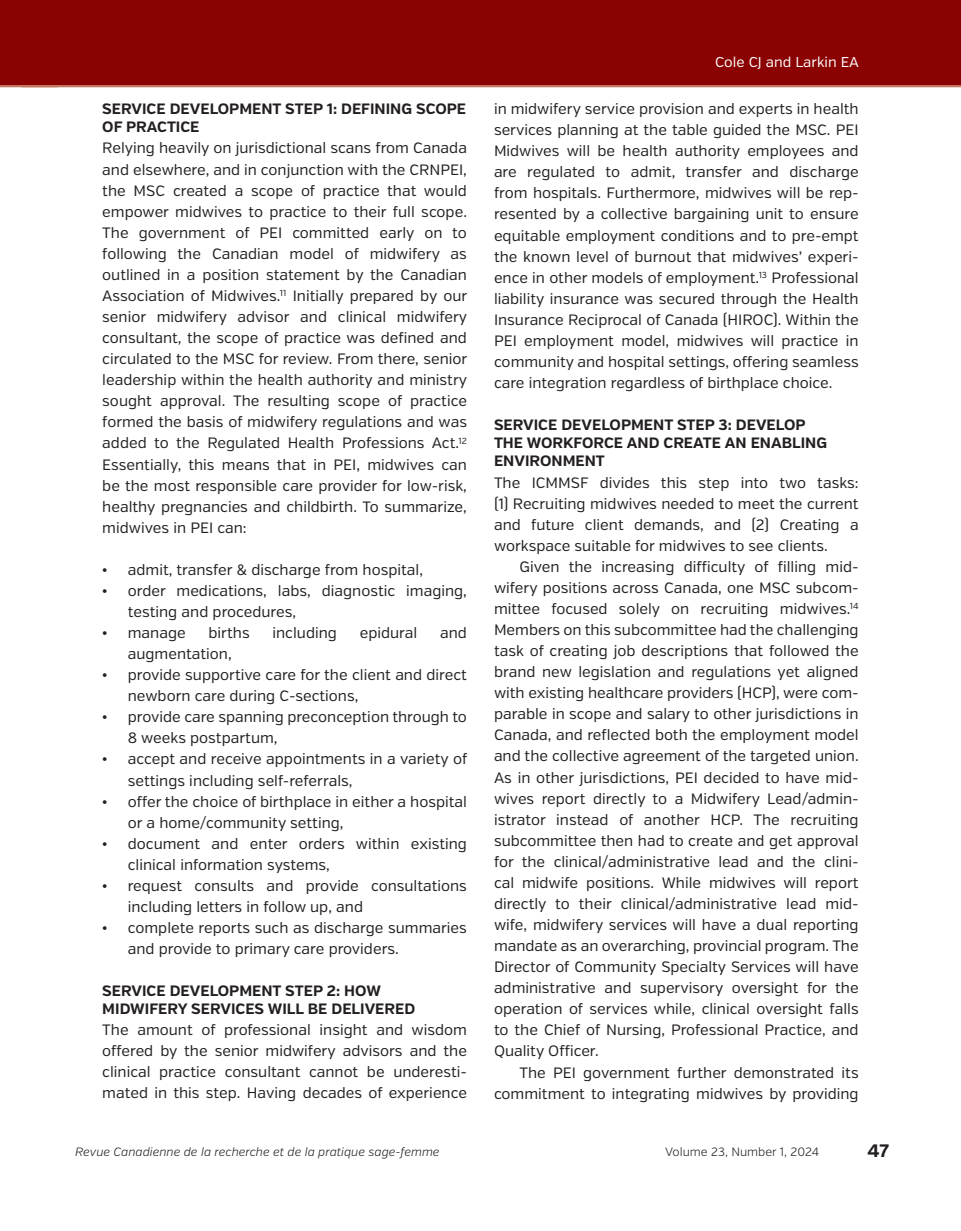
<style>
.page{position:relative;width:961px;height:1231px;background:#fff}
.page>*{position:absolute;margin:0;border:0;box-sizing:border-box;transform-origin:0 0}
.t1{font:700 18px "Verb";color:#231f20}
.t2{font:15px/21px "Verb";color:#231f20}
.t3{font:700 15px/18px "Verb";color:#231f20}
.t4{font:14.25px "Verb";color:#fff}
.t5{font:italic 300 12px "Verb";color:#231f20}
.t6{font:300 12px "Verb";color:#231f20}
.s1{font-family:"Times New Roman"}
</style>
<div class="page">
<hr style="left:21px;top:84px;width:940px;height:3px;background:#c27660">
<div style="left:21px;top:0;width:940px;height:84px;background:#8b0202"></div>
<hr style="left:0;top:84px;width:58px;height:3px;background:#c27660">
<div style="left:0;top:0;width:58px;height:84px;background:#8b0202"></div>
<p class="t3" style="left:102px;top:100px;width:365px">SERVICE DEVELOPMENT STEP 1: DEFINING SCOPE<br>OF PRACTICE</p>
<p class="t2" style="left:102px;top:138px;width:366px;text-align:justify">Relying heavily on jurisdictional scans from Canada and elsewhere, and in conjunction with the CRNPEI, the MSC created a scope of practice that would empower midwives to practice to their full scope.<br>The government of PEI committed early on to following the Canadian model of midwifery as outlined in a position statement by the Canadian Association of Midwives.<sup>11</sup> Initially prepared by our senior midwifery advisor and clinical midwifery consultant, the scope of practice was defined and circulated to the MSC for review. From there, senior leadership within the health authority and ministry sought approval. The resulting scope of practice formed the basis of midwifery regulations and was added to the Regulated Health Professions Act.<sup>12<br></sup>Essentially, this means that in PEI, midwives can be the most responsible care provider for low-risk, healthy pregnancies and childbirth. To summarize, midwives in PEI can:</p>
<p class="t2" style="left:102px;top:559px;width:322px"><span class="s1">•</span> admit, transfer &amp; discharge from hospital,</p>
<p class="t2" style="left:128px;top:580px;width:341px;text-indent:-26px"><span class="s1">•</span> order medications, labs, diagnostic imaging, testing and procedures,</p>
<p class="t2" style="left:102px;top:622px;width:85px"><span class="s1">•</span> manage</p>
<p class="t2" style="left:208px;top:622px;width:43px">births</p>
<p class="t2" style="left:272px;top:622px;width:66px">including</p>
<p class="t2" style="left:360px;top:622px;width:59px">epidural</p>
<p class="t2" style="left:440px;top:622px;width:28px">and</p>
<p class="t2" style="left:128px;top:643px;width:105px">augmentation,</p>
<p class="t2" style="left:128px;top:664px;width:341px;text-indent:-26px"><span class="s1">•</span> provide supportive care for the client and direct newborn care during C-sections,</p>
<p class="t2" style="left:128px;top:707px;width:341px;text-indent:-26px"><span class="s1">•</span> provide care spanning preconception through to<br>8 weeks postpartum,</p>
<p class="t2" style="left:128px;top:749px;width:341px;text-indent:-26px"><span class="s1">•</span> accept and receive appointments in a variety of settings including self-referrals,</p>
<p class="t2" style="left:128px;top:791px;width:340px;text-indent:-26px"><span class="s1">•</span> offer the choice of birthplace in either a hospital or a home/community setting,</p>
<p class="t2" style="left:128px;top:833px;width:341px;text-indent:-26px"><span class="s1">•</span> document and enter orders within existing clinical information systems,</p>
<p class="t2" style="left:128px;top:875px;width:341px;text-indent:-26px"><span class="s1">•</span> request consults and provide consultations including letters in follow up, and</p>
<p class="t2" style="left:128px;top:917px;width:340px;text-indent:-26px"><span class="s1">•</span> complete reports such as discharge summaries and provide to primary care providers.</p>
<p class="t3" style="left:102px;top:982px;width:314px">SERVICE DEVELOPMENT STEP 2: HOW<br>MIDWIFERY SERVICES WILL BE DELIVERED</p>
<p class="t2" style="left:102px;top:1019px;width:366px;text-align:justify">The amount of professional insight and wisdom offered by the senior midwifery advisors and the clinical practice consultant cannot be underesti&shy;mated in this step. Having decades of experience</p>
<p class="t4" style="left:715px;top:54px;width:145px">Cole CJ and Larkin EA</p>
<p class="t2" style="left:494px;top:98px;width:366px;text-align:justify">in midwifery service provision and experts in health services planning at the table guided the MSC. PEI Midwives will be health authority employees and are regulated to admit, transfer and discharge from hospitals. Furthermore, midwives will be rep&shy;resented by a collective bargaining unit to ensure equitable employment conditions and to pre-empt the known level of burnout that midwives’ experi&shy;ence in other models of employment.<sup>13</sup> Professional liability insurance was secured through the Health Insurance Reciprocal of Canada (HIROC). Within the PEI employment model, midwives will practice in community and hospital settings, offering seamless care integration regardless of birthplace choice.</p>
<p class="t3" style="left:494px;top:416px;width:334px">SERVICE DEVELOPMENT STEP 3: DEVELOP<br>THE WORKFORCE AND CREATE AN ENABLING<br>ENVIRONMENT</p>
<p class="t2" style="left:494px;top:472px;width:366px;text-align:justify">The ICMMSF divides this step into two tasks: (1) Recruiting midwives needed to meet the current and future client demands, and (2) Creating a workspace suitable for midwives to see clients.</p>
<p class="t2" style="left:494px;top:556px;width:366px;text-align:justify;text-indent:26px">Given the increasing difficulty of filling mid&shy;wifery positions across Canada, one MSC subcom&shy;mittee focused solely on recruiting midwives.<sup>14<br></sup>Members on this subcommittee had the challenging task of creating job descriptions that followed the brand new legislation and regulations yet aligned with existing healthcare providers (HCP), were com&shy;parable in scope and salary to other jurisdictions in Canada, and reflected both the employment model and the collective agreement of the targeted union.<br>As in other jurisdictions, PEI decided to have mid&shy;wives report directly to a Midwifery Lead/admin&shy;istrator instead of another HCP. The recruiting subcommittee then had to create and get approval for the clinical/administrative lead and the clini&shy;cal midwife positions. While midwives will report directly to their clinical/administrative lead mid&shy;wife, midwifery services will have a dual reporting mandate as an overarching, provincial program. The Director of Community Specialty Services will have administrative and supervisory oversight for the operation of services while, clinical oversight falls to the Chief of Nursing, Professional Practice, and Quality Officer.</p>
<p class="t2" style="left:494px;top:1062px;width:366px;text-align:right">The PEI government further demonstrated its commitment to integrating midwives by providing</p>
<p class="t5" style="left:75px;top:1144px;width:366px">Revue Canadienne de la recherche et de la pratique sage-femme</p>
<p class="t6" style="left:665px;top:1144px;width:156px">Volume 23, Number 1, 2024</p>
<p class="t1" style="left:867px;top:1139px;width:23px">47</p>
</div>
